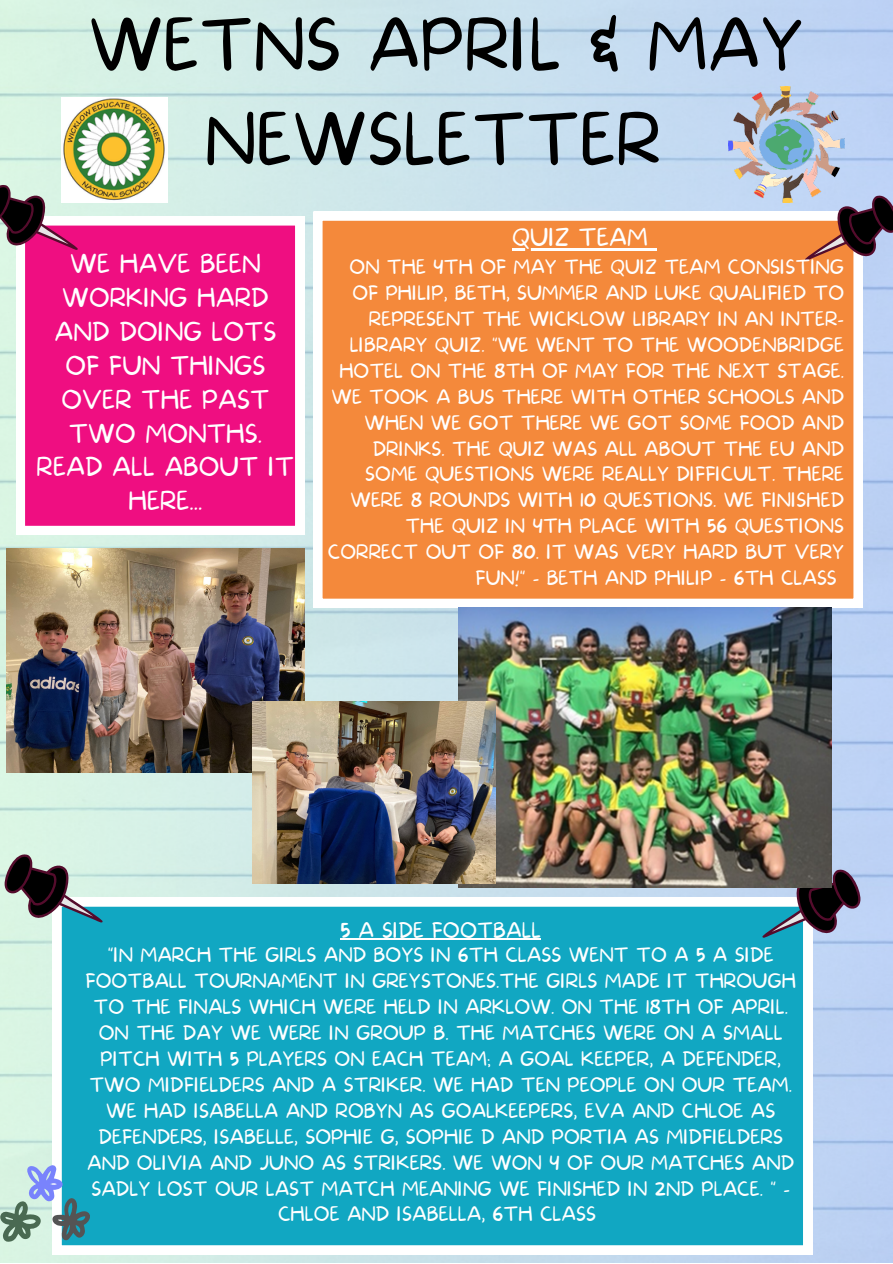
<style>
.page{position:relative;width:893px;height:1264px;background:#fff}
.page>*{position:absolute;margin:0;border:0;box-sizing:border-box;transform-origin:0 0}
.t1{font:100 67.5px "More Sugar";color:#000}
.t2{font:100 24.45px/33.9px "More Sugar";color:#fff;text-align:center}
.t3{font:100 22.95px "More Sugar";color:#fff}
.t4{font:100 20.1px "More Sugar";color:#fff}
.t5{font:100 18.75px/26px "More Sugar";color:#fff;text-align:center}
.t6{font:100 18.6px "More Sugar";color:#fff}
</style>
<div class="page">
<img style="left:0;top:0;width:892px;height:1262px">
<div style="left:53px;top:897px;width:759px;height:357px;background:#11a7c2"></div>
<svg style="left:762px;top:865px;width:100px;height:74px;background:#607587"></svg>
<svg style="left:16px;top:216px;width:288px;height:319px;background:#f0288e"></svg>
<svg style="left:0;top:181px;width:78px;height:71px;background:#976e81"></svg>
<svg style="left:0;top:1164px;width:91px;height:77px;background:#84b5bf"></svg>
<svg style="left:313px;top:212px;width:549px;height:395px;background:#f49149"></svg>
<svg style="left:3px;top:850px;width:100px;height:74px;background:#889896"></svg>
<svg style="left:804px;top:192px;width:88px;height:71px;background:#90726b"></svg>
<img style="left:728px;top:86px;width:116px;height:116px">
<img style="left:61px;top:98px;width:106px;height:104px">
<img style="left:459px;top:607px;width:372px;height:280px">
<img style="left:7px;top:549px;width:298px;height:223px">
<img style="left:252px;top:701px;width:243px;height:182px">
<hr style="left:512px;top:248px;width:136px;height:3px;background:#fff">
<svg style="left:648px;top:248px;width:8px;height:3px"></svg>
<hr style="left:340px;top:938px;width:201px;height:1px;background:#fff">
<p class="t1" style="left:89px;top:7px;width:716px">WETNS APRIL &amp; MAY</p>
<p class="t1" style="left:205px;top:101px;width:458px">NEWSLETTER</p>
<p class="t2" style="left:37px;top:248px;width:259px">WE HAVE BEEN<br>WORKING HARD<br>AND DOING LOTS<br>OF FUN THINGS<br>OVER THE PAST<br>TWO MONTHS.<br>READ ALL ABOUT IT<br>HERE...</p>
<p class="t3" style="left:512px;top:224px;width:137px">QUIZ TEAM</p>
<p class="t6" style="left:349px;top:257px;width:496px">ON THE 4TH OF MAY THE QUIZ TEAM CONSISTING</p>
<p class="t6" style="left:352px;top:283px;width:493px">OF PHILIP, BETH, SUMMER AND LUKE QUALIFIED TO</p>
<p class="t6" style="left:369px;top:308px;width:477px">REPRESENT THE WICKLOW LIBRARY IN AN INTER-</p>
<p class="t6" style="left:350px;top:334px;width:495px">LIBRARY QUIZ. "WE WENT TO THE WOODENBRIDGE</p>
<p class="t6" style="left:339px;top:360px;width:506px">HOTEL ON THE 8TH OF MAY FOR THE NEXT STAGE.</p>
<p class="t6" style="left:331px;top:386px;width:514px">WE TOOK A BUS THERE WITH OTHER SCHOOLS AND</p>
<p class="t6" style="left:364px;top:412px;width:481px">WHEN WE GOT THERE WE GOT SOME FOOD AND</p>
<p class="t6" style="left:373px;top:438px;width:473px">DRINKS. THE QUIZ WAS ALL ABOUT THE EU AND</p>
<p class="t6" style="left:365px;top:463px;width:480px">SOME QUESTIONS WERE REALLY DIFFICULT. THERE</p>
<p class="t6" style="left:350px;top:489px;width:495px">WERE 8 ROUNDS WITH 10 QUESTIONS. WE FINISHED</p>
<p class="t6" style="left:405px;top:515px;width:440px">THE QUIZ IN 4TH PLACE WITH 56 QUESTIONS</p>
<p class="t6" style="left:328px;top:541px;width:517px">CORRECT OUT OF 80. IT WAS VERY HARD BUT VERY</p>
<p class="t6" style="left:475px;top:567px;width:363px">FUN!" - BETH AND PHILIP - 6TH CLASS</p>
<p class="t4" style="left:340px;top:918px;width:202px">5 A SIDE FOOTBALL</p>
<p class="t5" style="left:85px;top:943px;width:712px">"IN MARCH THE GIRLS AND BOYS IN 6TH CLASS WENT TO A 5 A SIDE FOOTBALL TOURNAMENT IN GREYSTONES.THE GIRLS MADE IT THROUGH TO THE FINALS WHICH WERE HELD IN ARKLOW. ON THE 18TH OF APRIL.<br>ON THE DAY WE WERE IN GROUP B. THE MATCHES WERE ON A SMALL PITCH WITH 5 PLAYERS ON EACH TEAM; A GOAL KEEPER, A DEFENDER, TWO MIDFIELDERS AND A STRIKER. WE HAD TEN PEOPLE ON OUR TEAM.<br>WE HAD ISABELLA AND ROBYN AS GOALKEEPERS, EVA AND CHLOE AS DEFENDERS, ISABELLE, SOPHIE G, SOPHIE D AND PORTIA AS MIDFIELDERS AND OLIVIA AND JUNO AS STRIKERS. WE WON 4 OF OUR MATCHES AND SADLY LOST OUR LAST MATCH MEANING WE FINISHED IN 2ND PLACE. " - CHLOE AND ISABELLA, 6TH CLASS</p>
</div>
